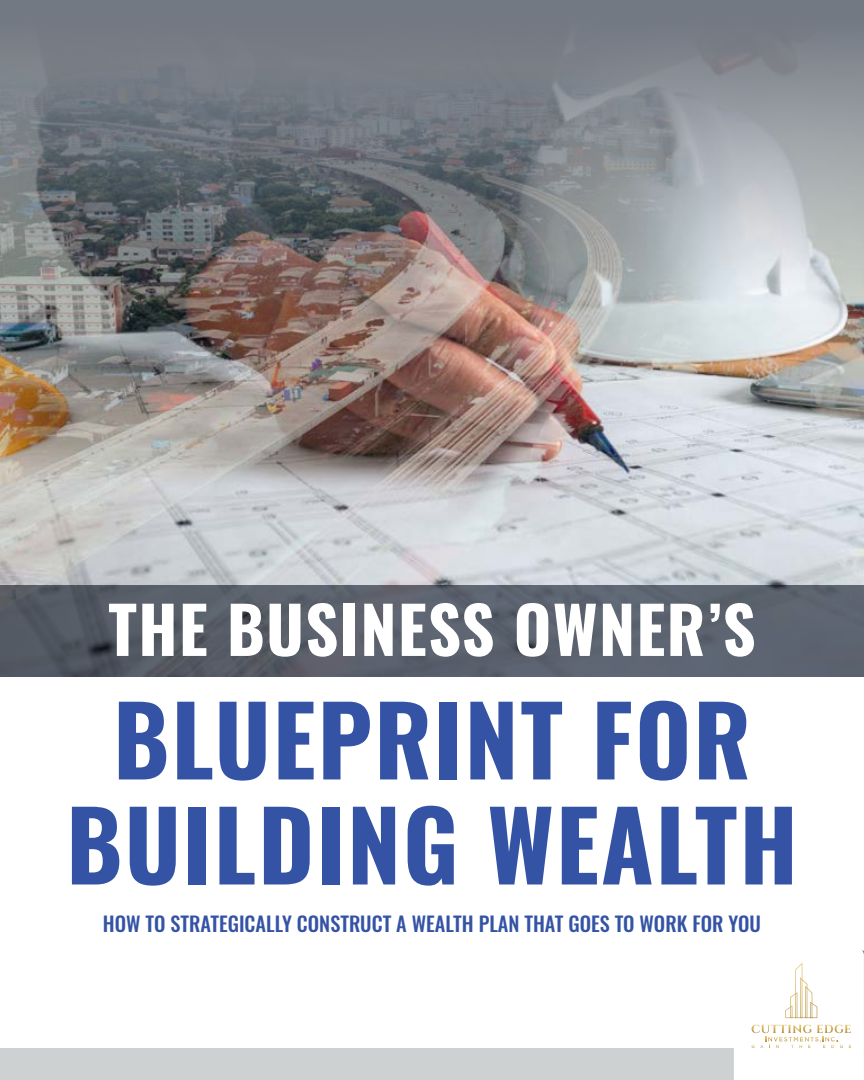
<style>
.page{position:relative;width:864px;height:1080px;background:#fff}
.page>*{position:absolute;margin:0;border:0;box-sizing:border-box;transform-origin:0 0}
.t1{font:700 96px/105px "Oswald";letter-spacing:.02em;color:#3453a5;text-align:center}
.t2{font:700 64.5px "Oswald";letter-spacing:.02em;color:#fff}
.t3{font:500 20.25px "Oswald";color:#3453a5}
</style>
<div class="page">
<img style="left:0;top:326px;width:864px;height:259px">
<div style="left:0;top:585px;width:864px;height:91px;background:linear-gradient(to right,#535861,#5f6774)"></div>
<div style="left:0;top:1048px;width:864px;height:32px;background:#ced1d2"></div>
<svg style="left:0;top:0;width:864px;height:326px;background:#83858a"></svg>
<svg style="left:734px;top:950px;width:130px;height:130px"></svg>
<h2 class="t2" style="left:108px;top:596px;width:649px">THE BUSINESS OWNER’S</h2>
<h1 class="t1" style="left:66px;top:694px;width:733px">BLUEPRINT FOR<br>BUILDING WEALTH</h1>
<p class="t3" style="left:103px;top:913px;width:660px">HOW TO STRATEGICALLY CONSTRUCT A WEALTH PLAN THAT GOES TO WORK FOR YOU</p>
</div>
